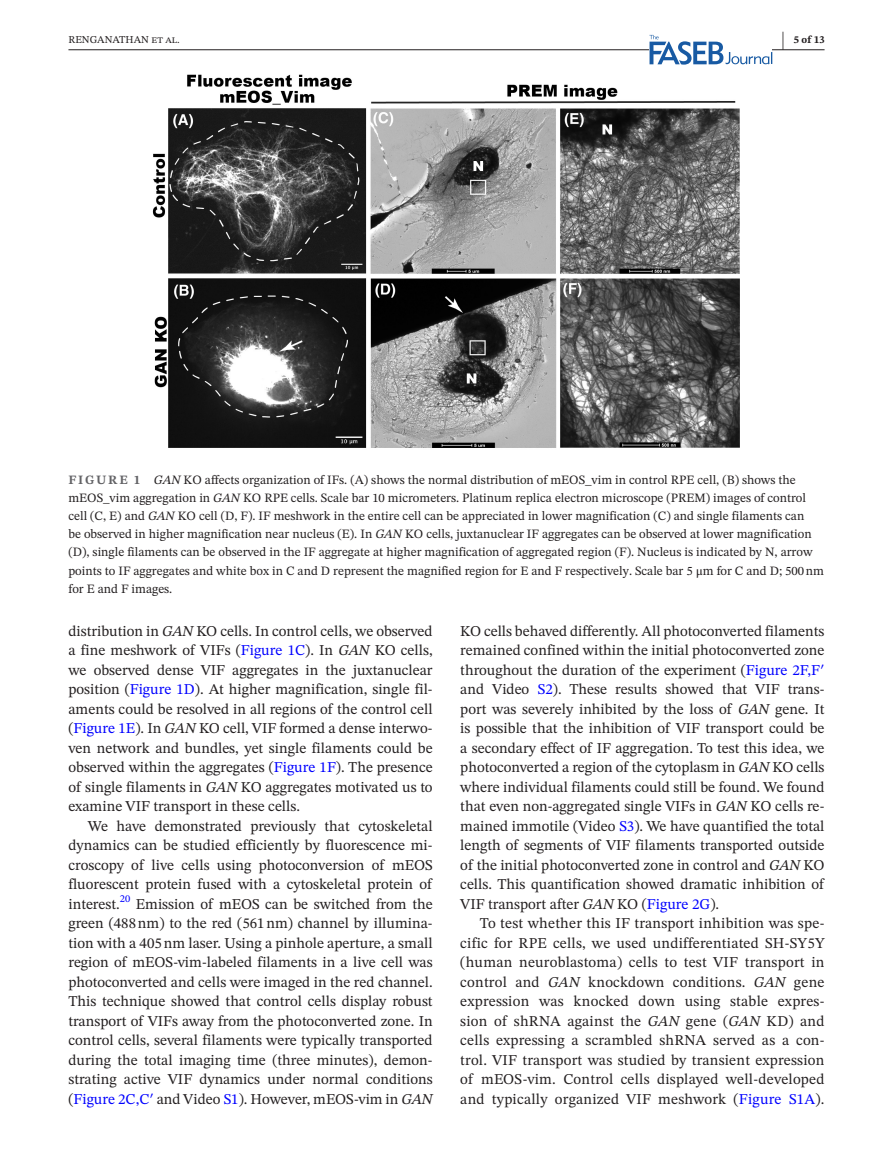
<style>
.page{position:relative;width:893px;height:1174px;background:#fff}
.page>*{position:absolute;margin:0;border:0;box-sizing:border-box;transform-origin:0 0}
.t1{font:700 21px "STIX Two Text";color:#231f20;scale:.42 1}
.t2{font:15px/19.5px "STIX Two Text";color:#231f20;text-align:justify}
.t3{font:12.75px/18px "STIX Two Text";color:#231f20}
.t4{font:10.5px "STIX Two Text";color:#231f20}
.t5{font:700 10.5px "STIX Two Text";color:#231f20}
.t6{font:10.5px "STIX Two Text";color:#00f}
.s1{font-weight:700;color:#636366}
.s2{font-style:italic}
.s3{font-family:"STIX"}
.s4{color:#00f}
</style>
<div class="page">
<hr style="left:68px;top:49px;width:756px;height:1px;background:#231f20">
<svg style="left:649px;top:35px;width:123px;height:30px"></svg>
<img style="left:152px;top:74px;width:588px;height:374px">
<h1 class="t1" style="left:782px;top:24px;width:8px">|</h1>
<p class="t4" style="left:68px;top:32px;width:113px">RENGANATHAN et al.</p>
<p class="t5" style="left:794px;top:32px;width:32px">5 of 13</p>
<p class="t3" style="left:68px;top:471px;width:757px"><span class="s1">FIGURE 1</span> <span class="s2">GAN</span> KO affects organization of IFs. (A) shows the normal distribution of mEOS_vim in control RPE cell, (B) shows the mEOS_vim aggregation in <span class="s2">GAN</span> KO RPE cells. Scale bar 10 micrometers. Platinum replica electron microscope (PREM) images of control cell (C, E) and <span class="s2">GAN</span> KO cell (D, F). IF meshwork in the entire cell can be appreciated in lower magnification (C) and single filaments can<br>be observed in higher magnification near nucleus (E). In <span class="s2">GAN</span> KO cells, juxtanuclear IF aggregates can be observed at lower magnification (D), single filaments can be observed in the IF aggregate at higher magnification of aggregated region (F). Nucleus is indicated by N, arrow points to IF aggregates and white box in C and D represent the magnified region for E and F respectively. Scale bar 5 <span class="s3">μ</span>m for C and D; 500nm for E and F images.</p>
<p class="t2" style="left:68px;top:621px;width:366px">distribution in <span class="s2">GAN</span> KO cells. In control cells, we observed a fine meshwork of VIFs (<span class="s4">Figure 1C</span>). In <span class="s2">GAN</span> KO cells, we observed dense VIF aggregates in the juxtanuclear position (<span class="s4">Figure 1D</span>). At higher magnification, single fil&shy;aments could be resolved in all regions of the control cell (<span class="s4">Figure 1E</span>). In <span class="s2">GAN</span> KO cell, VIF formed a dense interwo&shy;ven network and bundles, yet single filaments could be observed within the aggregates (<span class="s4">Figure 1F</span>). The presence of single filaments in <span class="s2">GAN</span> KO aggregates motivated us to examine VIF transport in these cells.</p>
<p class="t2" style="left:68px;top:816px;width:366px;text-indent:20px">We have demonstrated previously that cytoskeletal dynamics can be studied efficiently by fluorescence mi&shy;croscopy of live cells using photoconversion of mEOS fluorescent protein fused with a cytoskeletal protein of interest.</p>
<p class="t6" style="left:120px;top:891px;width:12px">20</p>
<p class="t2" style="left:68px;top:894px;width:366px;text-indent:67px">Emission of mEOS can be switched from the green (488nm) to the red (561nm) channel by illumina&shy;tion with a 405nm laser. Using a pinhole aperture, a small region of mEOS-vim-labeled filaments in a live cell was photoconverted and cells were imaged in the red channel.<br>This technique showed that control cells display robust transport of VIFs away from the photoconverted zone. In control cells, several filaments were typically transported during the total imaging time (three minutes), demon&shy;strating active VIF dynamics under normal conditions (<span class="s4">Figure 2C,C′</span> and Video <span class="s4">S1</span>). However, mEOS-vim in <span class="s2">GAN</span></p>
<p class="t2" style="left:460px;top:621px;width:366px">KO cells behaved differently. All photoconverted filaments remained confined within the initial photoconverted zone throughout the duration of the experiment (<span class="s4">Figure 2F,F′ </span>and Video <span class="s4">S2</span>). These results showed that VIF trans&shy;port was severely inhibited by the loss of <span class="s2">GAN</span> gene. It is possible that the inhibition of VIF transport could be a secondary effect of IF aggregation. To test this idea, we photoconverted a region of the cytoplasm in <span class="s2">GAN</span> KO cells where individual filaments could still be found. We found that even non-aggregated single VIFs in <span class="s2">GAN</span> KO cells re&shy;mained immotile (Video <span class="s4">S3</span>). We have quantified the total length of segments of VIF filaments transported outside of the initial photoconverted zone in control and <span class="s2">GAN</span> KO cells. This quantification showed dramatic inhibition of VIF transport after <span class="s2">GAN</span> KO (<span class="s4">Figure 2G</span>).</p>
<p class="t2" style="left:460px;top:913px;width:366px;text-indent:20px">To test whether this IF transport inhibition was spe&shy;cific for RPE cells, we used undifferentiated SH-SY5Y (human neuroblastoma) cells to test VIF transport in control and <span class="s2">GAN</span> knockdown conditions. <span class="s2">GAN</span> gene expression was knocked down using stable expres&shy;sion of shRNA against the <span class="s2">GAN</span> gene (<span class="s2">GAN</span> KD) and cells expressing a scrambled shRNA served as a con&shy;trol. VIF transport was studied by transient expression of mEOS-vim. Control cells displayed well-developed and typically organized VIF meshwork (<span class="s4">Figure S1A</span>).</p>
</div>
